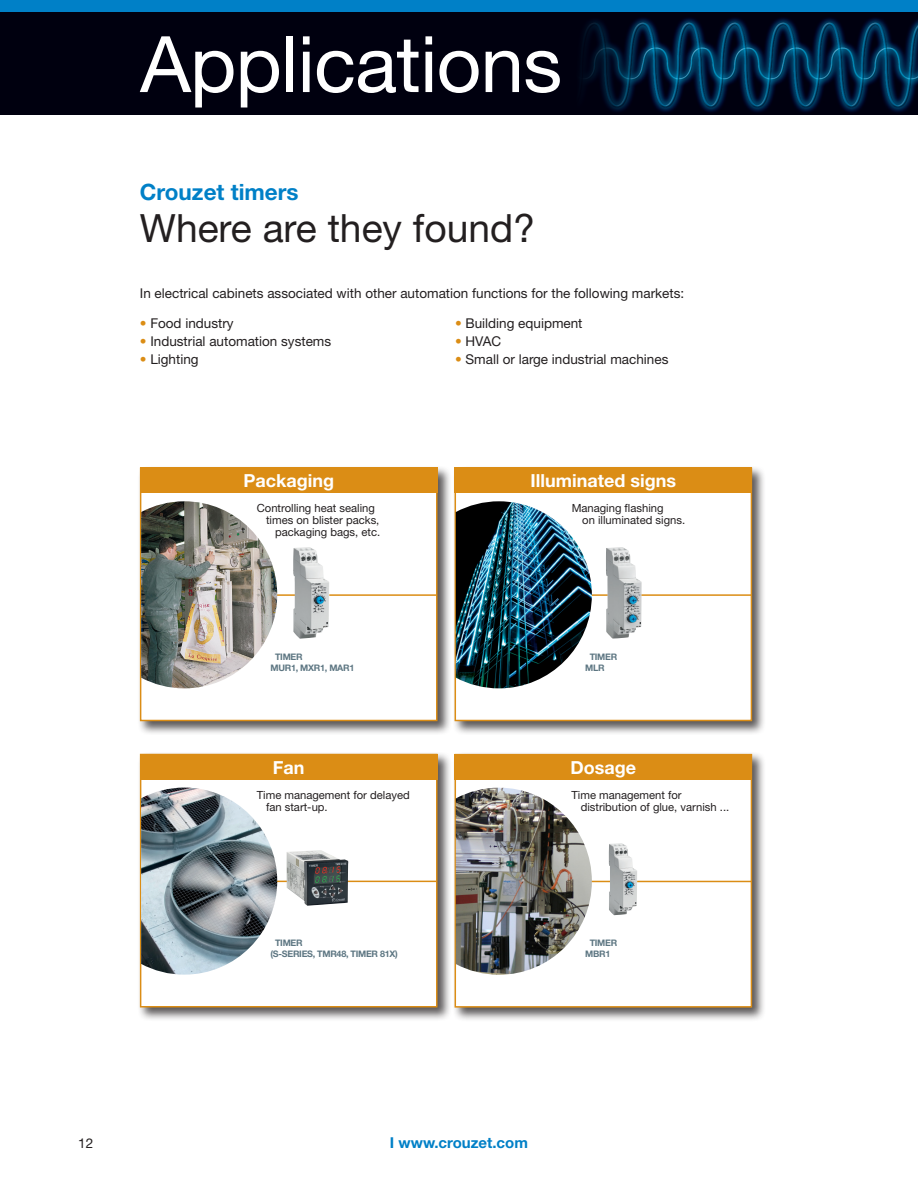
<style>
.page{position:relative;width:918px;height:1188px;background:#fff}
.page>*{position:absolute;margin:0;border:0;box-sizing:border-box;transform-origin:0 0}
.t1{font:78px "Helvetica Neue";letter-spacing:-.01em;color:#fff}
._1_tete{font:39px "Helvetica Neue";color:#231f20}
._1_tete-2{font:700 22.5px "Helvetica Neue";color:#0080c7}
.t2{font:700 18px "Helvetica Neue";color:#fff}
.t3{font:700 15px "Helvetica Neue";color:#0080c7}
.t4{font:13.5px "Helvetica Neue";color:#231f20}
.t5{font:11.25px/12px "Helvetica Neue";color:#231f20}
.Tablo_légende{font:700 9px/11.2px "Helvetica Neue";letter-spacing:-.03em;color:#5d7682}
.s1{color:#db8d15}
</style>
<div class="page">
<div style="left:0;top:0;width:918px;height:13px;background:#0080c7"></div>
<div style="left:0;top:13px;width:918px;height:102px;background:#00000f"></div>
<img style="left:882px;top:19px;width:36px;height:94px">
<div style="left:138px;top:465px;width:314px;height:270px;background:#231f20;opacity:.75"></div>
<div style="left:140px;top:468px;width:298px;height:253px;background:#fff;border:2px solid #db8d15"></div>
<hr style="left:238px;top:594px;width:199px;height:2px;background:#db8d15">
<img style="left:141px;top:501px;width:136px;height:187px">
<div style="left:140px;top:468px;width:298px;height:25px;background:#db8d15"></div>
<div style="left:138px;top:752px;width:314px;height:270px;background:#231f20;opacity:.75"></div>
<div style="left:140px;top:754px;width:298px;height:254px;background:#fff;border:2px solid #db8d15"></div>
<hr style="left:238px;top:881px;width:199px;height:1px;background:#db8d15">
<img style="left:141px;top:788px;width:136px;height:187px">
<div style="left:140px;top:754px;width:298px;height:25px;background:#db8d15"></div>
<div style="left:452px;top:465px;width:315px;height:270px;background:#231f20;opacity:.75"></div>
<div style="left:455px;top:468px;width:297px;height:253px;background:#fff;border:2px solid #db8d15"></div>
<hr style="left:553px;top:594px;width:199px;height:2px;background:#db8d15">
<img style="left:456px;top:501px;width:136px;height:187px">
<div style="left:455px;top:468px;width:297px;height:25px;background:#db8d15"></div>
<div style="left:452px;top:752px;width:315px;height:270px;background:#231f20;opacity:.75"></div>
<div style="left:455px;top:754px;width:297px;height:254px;background:#fff;border:2px solid #db8d15"></div>
<hr style="left:553px;top:881px;width:199px;height:1px;background:#db8d15">
<img style="left:456px;top:788px;width:136px;height:187px">
<div style="left:455px;top:754px;width:297px;height:25px;background:#db8d15"></div>
<img style="left:609px;top:843px;width:28px;height:72px">
<img style="left:293px;top:547px;width:37px;height:92px">
<img style="left:606px;top:547px;width:36px;height:92px">
<img style="left:287px;top:850px;width:61px;height:56px">
<svg style="left:580px;top:18px;width:302px;height:95px"></svg>
<p class="t1" style="left:140px;top:18px;width:423px">Applications</p>
<p class="_1_tete-2" style="left:140px;top:178px;width:160px">Crouzet timers</p>
<p class="_1_tete" style="left:140px;top:205px;width:397px">Where are they found?</p>
<p class="t4" style="left:140px;top:286px;width:546px">In electrical cabinets associated with other automation functions for the following markets:</p>
<p class="t4" style="left:140px;top:315px;width:95px"><span class="s1">•</span> Food industry</p>
<p class="t4" style="left:140px;top:333px;width:193px"><span class="s1">•</span> Industrial automation systems</p>
<p class="t4" style="left:140px;top:351px;width:60px"><span class="s1">•</span> Lighting</p>
<p class="t4" style="left:455px;top:315px;width:129px"><span class="s1">•</span> Building equipment</p>
<p class="t4" style="left:455px;top:333px;width:48px"><span class="s1">•</span> HVAC</p>
<p class="t4" style="left:455px;top:351px;width:215px"><span class="s1">•</span> Small or large industrial machines</p>
<p class="t2" style="left:243px;top:470px;width:92px">Packaging</p>
<p class="t2" style="left:531px;top:470px;width:147px">Illuminated signs</p>
<p class="t5" style="left:257px;top:502px;width:120px">Controlling heat sealing</p>
<p class="t5" style="left:266px;top:514px;width:115px">times on blister packs,</p>
<p class="t5" style="left:275px;top:526px;width:107px">packaging bags, etc.</p>
<p class="t5" style="left:582px;top:502px;width:104px;text-indent:-10px">Managing flashing<br>on illuminated signs.</p>
<p class="Tablo_légende" style="left:275px;top:650px;width:29px">TIMER</p>
<p class="Tablo_légende" style="left:271px;top:662px;width:85px">MUR1, MXR1, MAR1</p>
<p class="Tablo_légende" style="left:590px;top:650px;width:29px">TIMER</p>
<p class="Tablo_légende" style="left:585px;top:662px;width:21px">MLR</p>
<p class="t2" style="left:273px;top:756px;width:33px">Fan</p>
<p class="t2" style="left:571px;top:756px;width:67px">Dosage</p>
<p class="t5" style="left:266px;top:789px;width:145px;text-indent:-9px">Time management for delayed fan start-up.</p>
<p class="t5" style="left:581px;top:789px;width:150px;text-indent:-9px">Time management for distribution of glue, varnish ...</p>
<p class="Tablo_légende" style="left:271px;top:937px;width:129px;text-indent:4px">TIMER<br>(S-SERIES, TMR48, TIMER 81X)</p>
<p class="Tablo_légende" style="left:590px;top:937px;width:29px">TIMER</p>
<p class="Tablo_légende" style="left:585px;top:948px;width:27px">MBR1</p>
<p class="t4" style="left:78px;top:1135px;width:17px">12</p>
<p class="t3" style="left:390px;top:1133px;width:140px">I www.crouzet.com</p>
</div>
